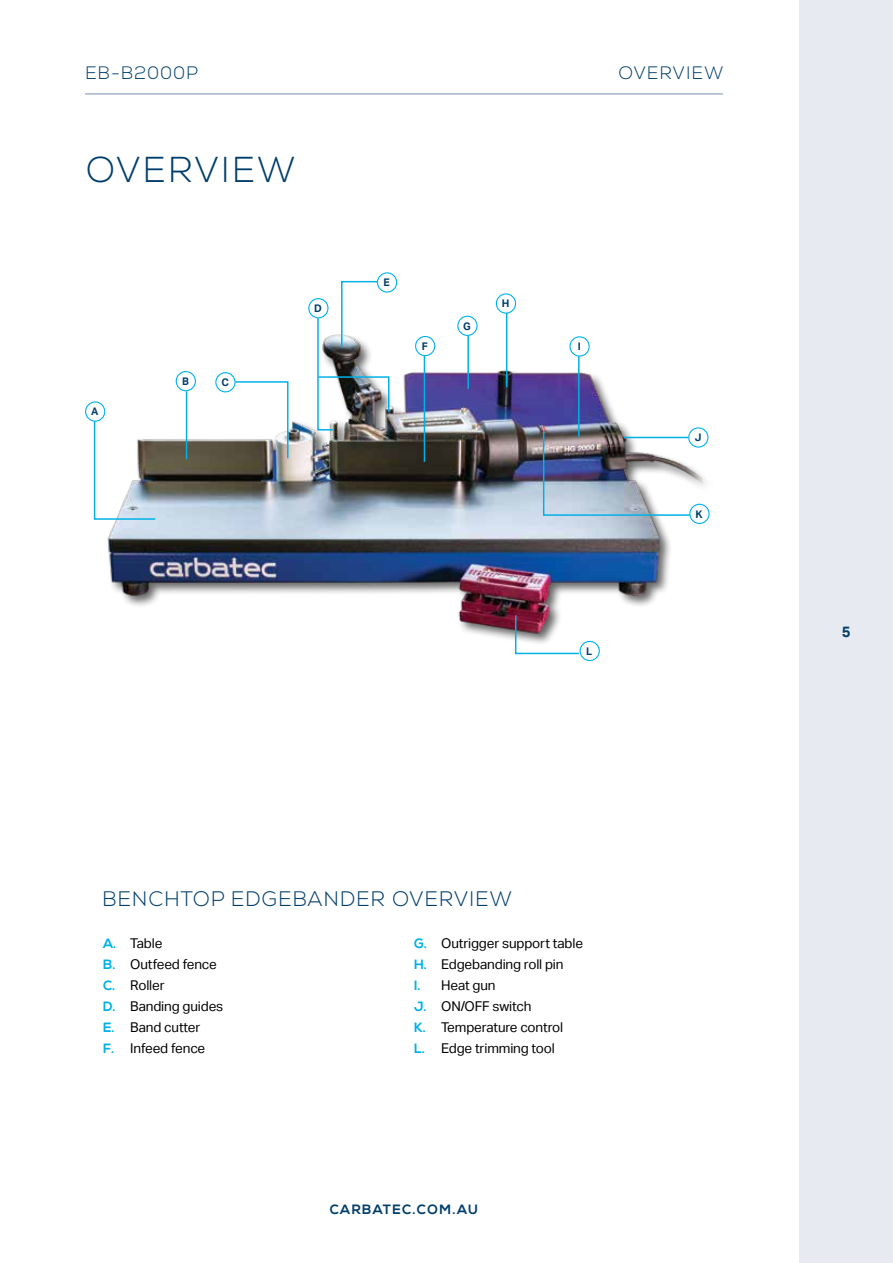
<style>
.page{position:relative;width:893px;height:1263px;background:#fff}
.page>*{position:absolute;margin:0;border:0;box-sizing:border-box;transform-origin:0 0}
.t1{font:300 36px "Nexa";letter-spacing:.05em;color:#003e6b}
.t2{font:300 21px "Nexa";letter-spacing:.035em;color:#003e6b}
.t3{font:300 18px "Nexa";letter-spacing:.05em;color:#003e6b}
.t4{font:700 15px "Aktiv Grotesk";color:#003e6b}
.t5{font:13.5px/21px "Aktiv Grotesk";letter-spacing:-.01em;color:#000}
.t6{font:700 13.5px "Nexa";letter-spacing:.1em;color:#003e6b}
.t7{font:700 10.5px "Aktiv Grotesk";color:#003e6b}
.s1{font-family:"Nexa";font-weight:700;color:#00b1e5}
</style>
<div class="page">
<div style="left:799px;top:0;width:94px;height:1263px;background:#e7eaf0"></div>
<hr style="left:85px;top:94px;width:638px;height:1px;background:#758dad">
<img style="left:98px;top:322px;width:604px;height:326px">
<img style="left:542px;top:429px;width:150px;height:88px">
<svg style="left:514px;top:614px;width:66px;height:41px"></svg>
<hr style="left:578px;top:356px;width:2px;height:81px;background:#00b1e5">
<div style="left:690px;top:504px;width:19px;height:19px;background:#fff;border-radius:50%"></div>
<div style="left:689px;top:504px;width:21px;height:20px;border:1px solid #00b1f0;border-radius:50%"></div>
<div style="left:570px;top:337px;width:19px;height:19px;background:#fff;border-radius:50%"></div>
<div style="left:569px;top:336px;width:21px;height:21px;border:1px solid #00b1f0;border-radius:50%"></div>
<div style="left:496px;top:293px;width:20px;height:21px;border:1px solid #00b1f0;border-radius:50%"></div>
<div style="left:458px;top:316px;width:19px;height:19px;background:#fff;border-radius:50%"></div>
<div style="left:457px;top:316px;width:21px;height:20px;border:1px solid #00b1f0;border-radius:50%"></div>
<div style="left:416px;top:336px;width:19px;height:20px;background:#fff;border-radius:50%"></div>
<div style="left:415px;top:336px;width:20px;height:20px;border:1px solid #00b1f0;border-radius:50%"></div>
<svg style="left:377px;top:273px;width:20px;height:19px"></svg>
<div style="left:377px;top:272px;width:20px;height:21px;border:1px solid #00b1f0;border-radius:50%"></div>
<svg style="left:309px;top:299px;width:19px;height:19px"></svg>
<div style="left:308px;top:298px;width:20px;height:20px;border:1px solid #00b1f0;border-radius:50%"></div>
<div style="left:216px;top:373px;width:19px;height:19px;background:#fff;border-radius:50%"></div>
<div style="left:215px;top:372px;width:21px;height:20px;border:1px solid #00b1f0;border-radius:50%"></div>
<div style="left:176px;top:372px;width:19px;height:19px;background:#fff;border-radius:50%"></div>
<div style="left:176px;top:371px;width:20px;height:20px;border:1px solid #00b1f0;border-radius:50%"></div>
<div style="left:86px;top:402px;width:19px;height:19px;background:#fff;border-radius:50%"></div>
<div style="left:85px;top:401px;width:20px;height:21px;border:1px solid #00b1f0;border-radius:50%"></div>
<svg style="left:93px;top:420px;width:64px;height:100px"></svg>
<hr style="left:186px;top:391px;width:1px;height:68px;background:#00b1e5">
<svg style="left:234px;top:380px;width:55px;height:80px"></svg>
<img style="left:316px;top:280px;width:74px;height:151px">
<hr style="left:424px;top:356px;width:1px;height:106px;background:#00b1e5">
<hr style="left:467px;top:336px;width:2px;height:53px;background:#00b1e5">
<hr style="left:506px;top:313px;width:1px;height:74px;background:#00b1e5">
<div style="left:689px;top:428px;width:19px;height:19px;background:#fff;border-radius:50%"></div>
<div style="left:688px;top:427px;width:20px;height:21px;border:1px solid #00b1f0;border-radius:50%"></div>
<div style="left:580px;top:641px;width:19px;height:19px;background:#fff;border-radius:50%"></div>
<div style="left:580px;top:641px;width:20px;height:20px;border:1px solid #00b1f0;border-radius:50%"></div>
<h3 class="t3" style="left:85px;top:62px;width:115px">EB-B2000P</h3>
<h1 class="t1" style="left:86px;top:149px;width:212px">OVERVIEW</h1>
<p class="t7" style="left:91px;top:406px;width:9px">A</p>
<p class="t7" style="left:182px;top:375px;width:8px">B</p>
<p class="t7" style="left:221px;top:376px;width:9px">C</p>
<p class="t7" style="left:314px;top:302px;width:9px">D</p>
<p class="t7" style="left:384px;top:276px;width:8px">E</p>
<p class="t7" style="left:422px;top:340px;width:8px">F</p>
<p class="t7" style="left:463px;top:320px;width:9px">G</p>
<p class="t7" style="left:502px;top:297px;width:9px">H</p>
<h3 class="t3" style="left:618px;top:62px;width:107px">OVERVIEW</h3>
<p class="t7" style="left:578px;top:340px;width:5px">I</p>
<p class="t7" style="left:586px;top:645px;width:8px">L</p>
<p class="t7" style="left:695px;top:431px;width:8px">J</p>
<p class="t7" style="left:696px;top:508px;width:9px">K</p>
<h2 class="t2" style="left:102px;top:887px;width:411px">BENCHTOP EDGEBANDER OVERVIEW</h2>
<p class="t5" style="left:103px;top:933px;width:121px"><span class="s1">A.</span> Table<br><span class="s1">B.</span> Outfeed fence<br><span class="s1">C.</span> Roller<br><span class="s1">D.</span> Banding guides<br><span class="s1">E.</span> Band cutter<br><span class="s1">F.</span> Infeed fence</p>
<p class="t5" style="left:414px;top:933px;width:170px"><span class="s1">G.</span> Outrigger support table<br><span class="s1">H.</span> Edgebanding roll pin<br><span class="s1">I.</span> Heat gun<br><span class="s1">J.</span> ON/OFF switch<br><span class="s1">K.</span> Temperature control<br><span class="s1">L.</span> Edge trimming tool</p>
<p class="t6" style="left:330px;top:1202px;width:150px">CARBATEC.COM.AU</p>
<p class="t4" style="left:842px;top:623px;width:10px">5</p>
</div>
